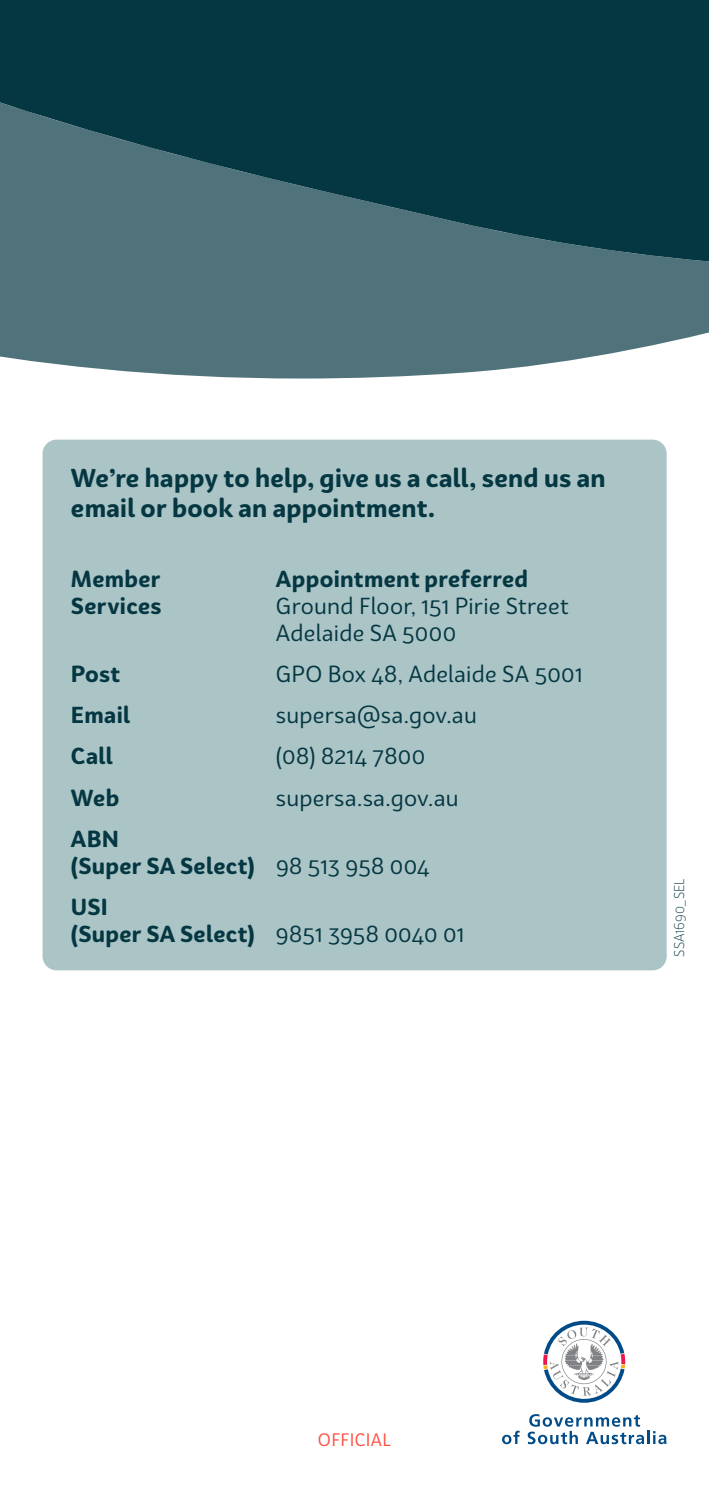
<style>
.page{position:relative;width:709px;height:1489px;background:#fff}
.page>*{position:absolute;margin:0;border:0;box-sizing:border-box;transform-origin:0 0}
.t1{font:700 25px/30px "Bw Surco";letter-spacing:.01em;color:#053742}
.t2{font:700 22.5px/27px "Bw Surco";letter-spacing:.015em;color:#053742}
.t3{font:22.5px/27px "Bw Surco";letter-spacing:.01em;color:#053742}
.t4{font:17.5px "Bw Surco";letter-spacing:.02em;color:#ff4f42}
.t5{font:300 13.75px "Bw Surco";color:#053742}
.s1{font-weight:400}
</style>
<div class="page">
<svg style="left:0;top:279px;width:709px;height:99px;background:#638289"></svg>
<svg style="left:0;top:0;width:709px;height:279px;background:#1b4953"></svg>
<svg style="left:543px;top:1320px;width:82px;height:82px"></svg>
<svg style="left:502px;top:1430px;width:17px;height:13px"></svg>
<svg style="left:527px;top:1414px;width:139px;height:29px"></svg>
<div style="left:43px;top:439px;width:623px;height:531px;background:#abc5c7;border-radius:14px"></div>
<p class="t1" style="left:71px;top:462px;width:536px">We’re happy to help, give us a call, send us an email or book an appointment.</p>
<p class="t2" style="left:71px;top:564px;width:91px">Member</p>
<p class="t2" style="left:276px;top:564px;width:253px">Appointment preferred</p>
<p class="t2" style="left:71px;top:591px;width:92px">Services</p>
<p class="t3" style="left:276px;top:591px;width:294px">Ground Floor, 151 Pirie Street<br>Adelaide SA 5000</p>
<p class="t2" style="left:71px;top:659px;width:51px">Post</p>
<p class="t3" style="left:276px;top:659px;width:308px">GPO Box 48, Adelaide SA 5001</p>
<p class="t2" style="left:71px;top:700px;width:61px">Email</p>
<p class="t3" style="left:276px;top:701px;width:202px">supersa@sa.gov.au</p>
<p class="t2" style="left:71px;top:741px;width:43px">Call</p>
<p class="t3" style="left:276px;top:742px;width:151px">(08) 8214 7800</p>
<p class="t2" style="left:71px;top:782px;width:50px">Web</p>
<p class="t3" style="left:276px;top:783px;width:184px">supersa.sa.gov.au</p>
<p class="t2" style="left:71px;top:824px;width:360px">ABN<br>(Super SA Select) <span class="s1">98 513 958 004</span></p>
<p class="t2" style="left:71px;top:892px;width:395px">USI<br>(Super SA Select) <span class="s1">9851 3958 0040 01</span></p>
<p class="t5" style="left:670px;top:956px;width:79px;rotate:-90deg">SSA1690_SEL</p>
<p class="t4" style="left:318px;top:1428px;width:75px">OFFICIAL</p>
</div>
